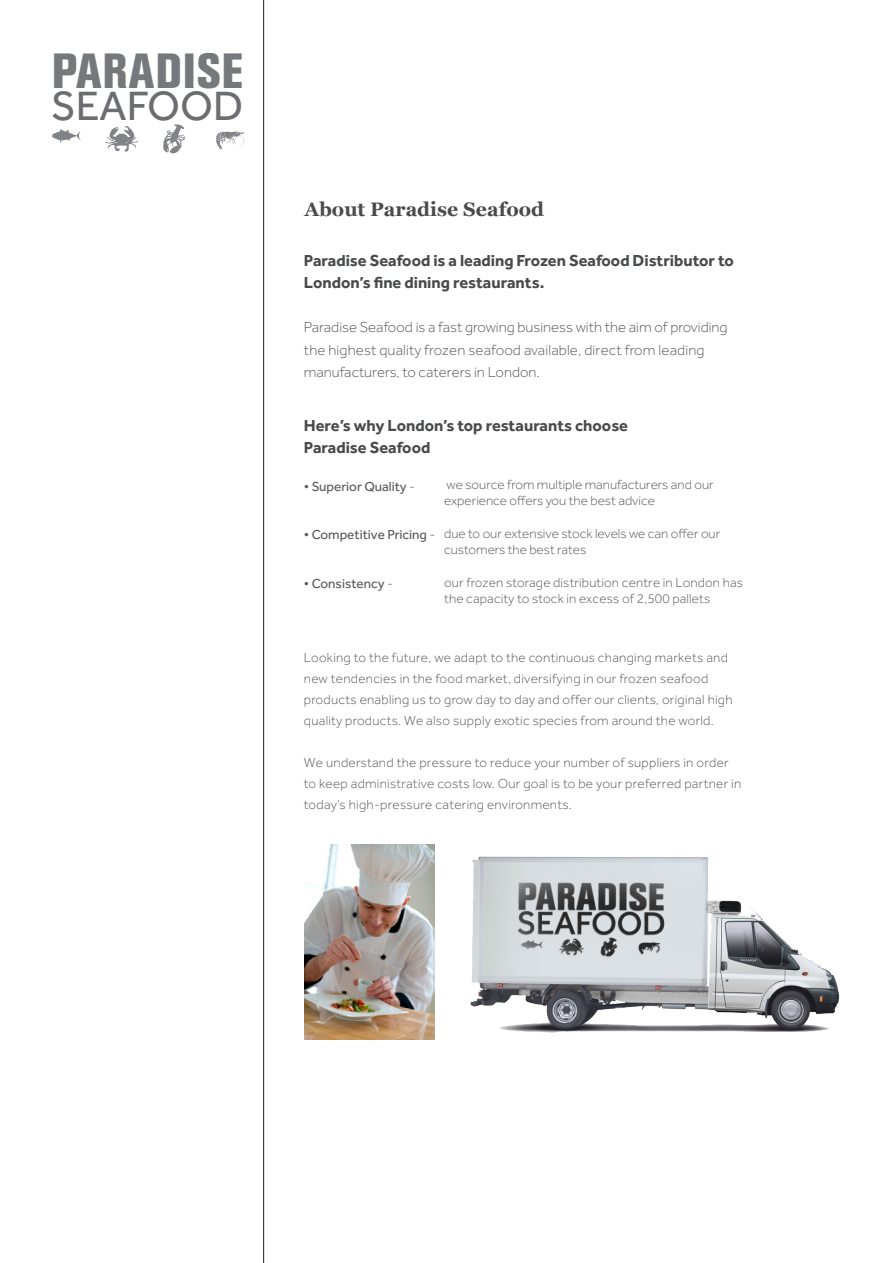
<style>
.page{position:relative;width:893px;height:1263px;background:#fff}
.page>*{position:absolute;margin:0;border:0;box-sizing:border-box;transform-origin:0 0}
.t1{font:800 condensed 48.9px "Akzidenz Grotesk BE";letter-spacing:.02em;color:#76787b}
.t2{font:42.3px "Effra";color:#6c6d70}
.t3{font:700 19.5px "Georgia";color:#494a4b}
.t4{font:700 16.5px/21.6px "Effra";color:#494a4b}
.t5{font:300 15px/22.5px "Effra";color:#57585a}
.t6{font:300 13.5px/21px "Effra";letter-spacing:.02em;color:#57585a}
.t7{font:300 13.5px/16.2px "Effra";color:#57585a}
.t8{font:13.5px "Effra";color:#57585a}
.s1{font-weight:300}
</style>
<div class="page">
<svg style="left:216px;top:132px;width:29px;height:17px"></svg>
<svg style="left:105px;top:126px;width:33px;height:26px"></svg>
<svg style="left:163px;top:124px;width:22px;height:30px"></svg>
<svg style="left:52px;top:129px;width:29px;height:14px"></svg>
<hr style="left:263px;top:0;width:1px;height:1263px;background:#231f20">
<img style="left:304px;top:845px;width:130px;height:194px">
<img style="left:470px;top:856px;width:370px;height:177px">
<h1 class="t1" style="left:52px;top:42px;width:193px">PARADISE</h1>
<h2 class="t2" style="left:51px;top:82px;width:194px">Seafood</h2>
<h3 class="t3" style="left:305px;top:197px;width:241px">About Paradise Seafood</h3>
<p class="t4" style="left:304px;top:250px;width:432px">Paradise Seafood is a leading Frozen Seafood Distributor to<br>London’s fine dining restaurants.</p>
<p class="t5" style="left:304px;top:316px;width:425px">Paradise Seafood is a fast growing business with the aim of providing the highest quality frozen seafood available, direct from leading manufacturers, to caterers in London.</p>
<p class="t4" style="left:304px;top:414px;width:326px">Here’s why London’s top restaurants choose<br>Paradise Seafood</p>
<p class="t8" style="left:304px;top:478px;width:113px">• Superior Quality <span class="s1">-</span></p>
<p class="t8" style="left:304px;top:527px;width:133px">• Competitive Pricing <span class="s1">-</span></p>
<p class="t8" style="left:304px;top:575px;width:91px">• Consistency <span class="s1">-</span></p>
<p class="t7" style="left:444px;top:476px;width:271px">we source from multiple manufacturers and our experience offers you the best advice</p>
<p class="t7" style="left:444px;top:525px;width:278px">due to our extensive stock levels we can offer our customers the best rates</p>
<p class="t6" style="left:444px;top:575px;width:301px;line-height:16.2px">our frozen storage distribution centre in London has the capacity to stock in excess of 2,500 pallets</p>
<p class="t6" style="left:304px;top:647px;width:430px">Looking to the future, we adapt to the continuous changing markets and new tendencies in the food market, diversifying in our frozen seafood products enabling us to grow day to day and offer our clients, original high quality products. We also supply exotic species from around the world.</p>
<p class="t6" style="left:304px;top:752px;width:439px">We understand the pressure to reduce your number of suppliers in order to keep administrative costs low. Our goal is to be your preferred partner in today’s high-pressure catering environments.</p>
</div>
